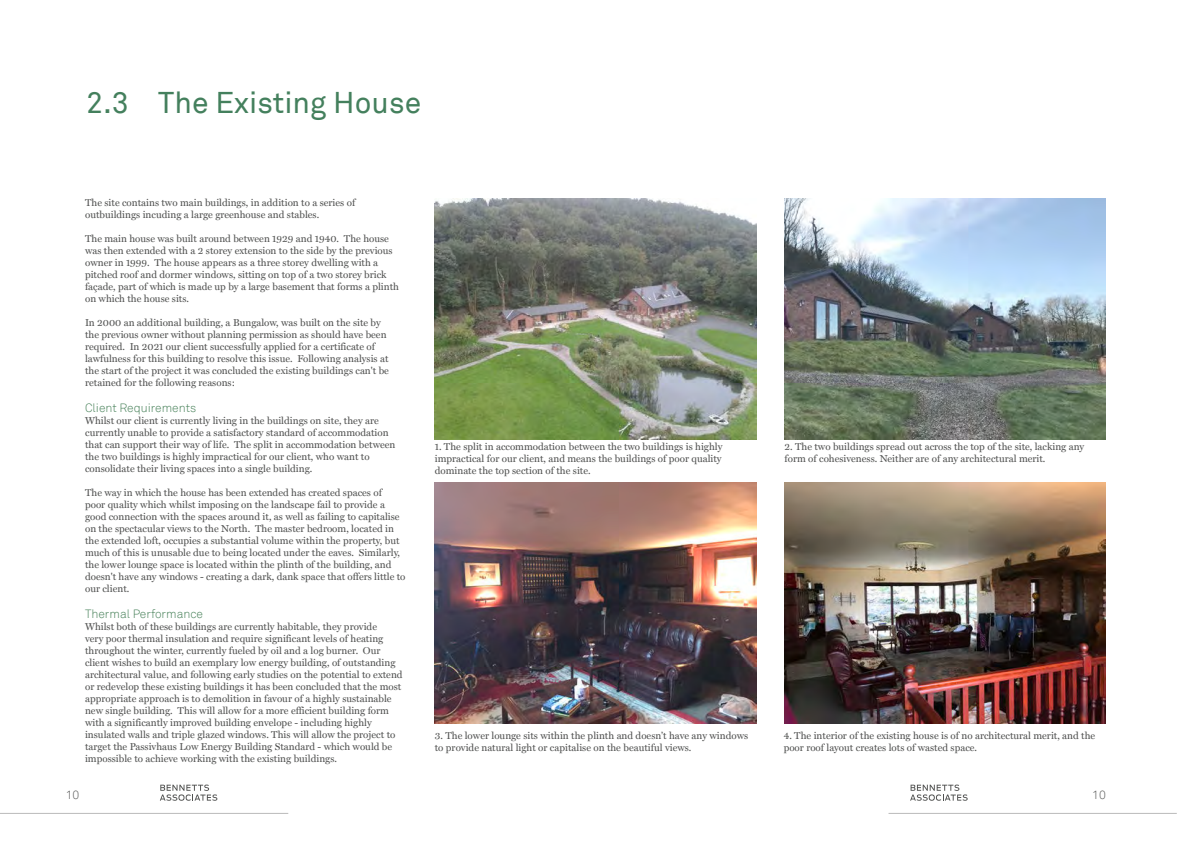
<style>
.page{position:relative;width:1191px;height:842px;background:#fff}
.page>*{position:absolute;margin:0;border:0;box-sizing:border-box;transform-origin:0 0}
.t1{font:30px "Akkurat Pro TT";color:#44805d}
.t2{font:300 12px "Akkurat Pro TT";color:#468058}
.t3{font:300 12px "Akkurat Pro TT";color:#505150}
.t4{font:10px/12px "Miller Text";color:#505150}
</style>
<div class="page">
<img style="left:435px;top:198px;width:321px;height:241px">
<img style="left:435px;top:483px;width:321px;height:241px">
<img style="left:784px;top:198px;width:322px;height:241px">
<img style="left:784px;top:483px;width:322px;height:241px">
<svg style="left:160px;top:784px;width:57px;height:17px"></svg>
<hr style="left:0;top:813px;width:288px;height:1px;background:#505150">
<svg style="left:910px;top:784px;width:57px;height:17px"></svg>
<hr style="left:888px;top:813px;width:288px;height:1px;background:#505150">
<h1 class="t1" style="left:86px;top:91px;width:337px">2.3 The Existing House</h1>
<p class="t4" style="left:85px;top:197px;width:272px">The site contains two main buildings, in addition to a series of outbuildings incuding a large greenhouse and stables.</p>
<p class="t4" style="left:85px;top:233px;width:315px">The main house was built around between 1929 and 1940. The house was then extended with a 2 storey extension to the side by the previous owner in 1999. The house appears as a three storey dwelling with a pitched roof and dormer windows, sitting on top of a two storey brick façade, part of which is made up by a large basement that forms a plinth on which the house sits.</p>
<p class="t4" style="left:85px;top:317px;width:305px">In 2000 an additional building, a Bungalow, was built on the site by the previous owner without planning permission as should have been required. In 2021 our client successfully applied for a certificate of lawfulness for this building to resolve this issue. Following analysis at the start of the project it was concluded the existing buildings can't be retained for the following reasons:</p>
<p class="t2" style="left:85px;top:403px;width:113px">Client Requirements</p>
<p class="t4" style="left:85px;top:415px;width:312px">Whilst our client is currently living in the buildings on site, they are currently unable to provide a satisfactory standard of accommodation that can support their way of life. The split in accommodation between the two buildings is highly impractical for our client, who want to consolidate their living spaces into a single building.</p>
<p class="t4" style="left:85px;top:487px;width:322px">The way in which the house has been extended has created spaces of<br>poor quality which whilst imposing on the landscape fail to provide a good connection with the spaces around it, as well as failing to capitalise on the spectacular views to the North. The master bedroom, located in the extended loft, occupies a substantial volume within the property, but much of this is unusable due to being located under the eaves. Similarly, the lower lounge space is located within the plinth of the building, and doesn't have any windows - creating a dark, dank space that offers little to our client.</p>
<p class="t2" style="left:85px;top:609px;width:119px">Thermal Performance</p>
<p class="t4" style="left:85px;top:621px;width:319px">Whilst both of these buildings are currently habitable, they provide<br>very poor thermal insulation and require significant levels of heating throughout the winter, currently fueled by oil and a log burner. Our client wishes to build an exemplary low energy building, of outstanding architectural value, and following early studies on the potential to extend or redevelop these existing buildings it has been concluded that the most appropriate approach is to demolition in favour of a highly sustainable new single building. This will allow for a more efficient building form with a significantly improved building envelope - including highly insulated walls and triple glazed windows. This will allow the project to target the Passivhaus Low Energy Building Standard - which would be impossible to achieve working with the existing buildings.</p>
<p class="t4" style="left:435px;top:442px;width:289px;text-align:justify">1. The split in accommodation between the two buildings is highly impractical for our client, and means the buildings of poor quality dominate the top section of the site.</p>
<p class="t4" style="left:784px;top:442px;width:301px">2. The two buildings spread out across the top of the site, lacking any form of cohesiveness. Neither are of any architectural merit.</p>
<p class="t4" style="left:435px;top:730px;width:315px">3. The lower lounge sits within the plinth and doesn’t have any windows to provide natural light or capitalise on the beautiful views.</p>
<p class="t4" style="left:783px;top:730px;width:313px">4. The interior of the existing house is of no architectural merit, and the poor roof layout creates lots of wasted space.</p>
<p class="t3" style="left:66px;top:790px;width:15px">10</p>
<p class="t3" style="left:1092px;top:790px;width:15px">10</p>
</div>
